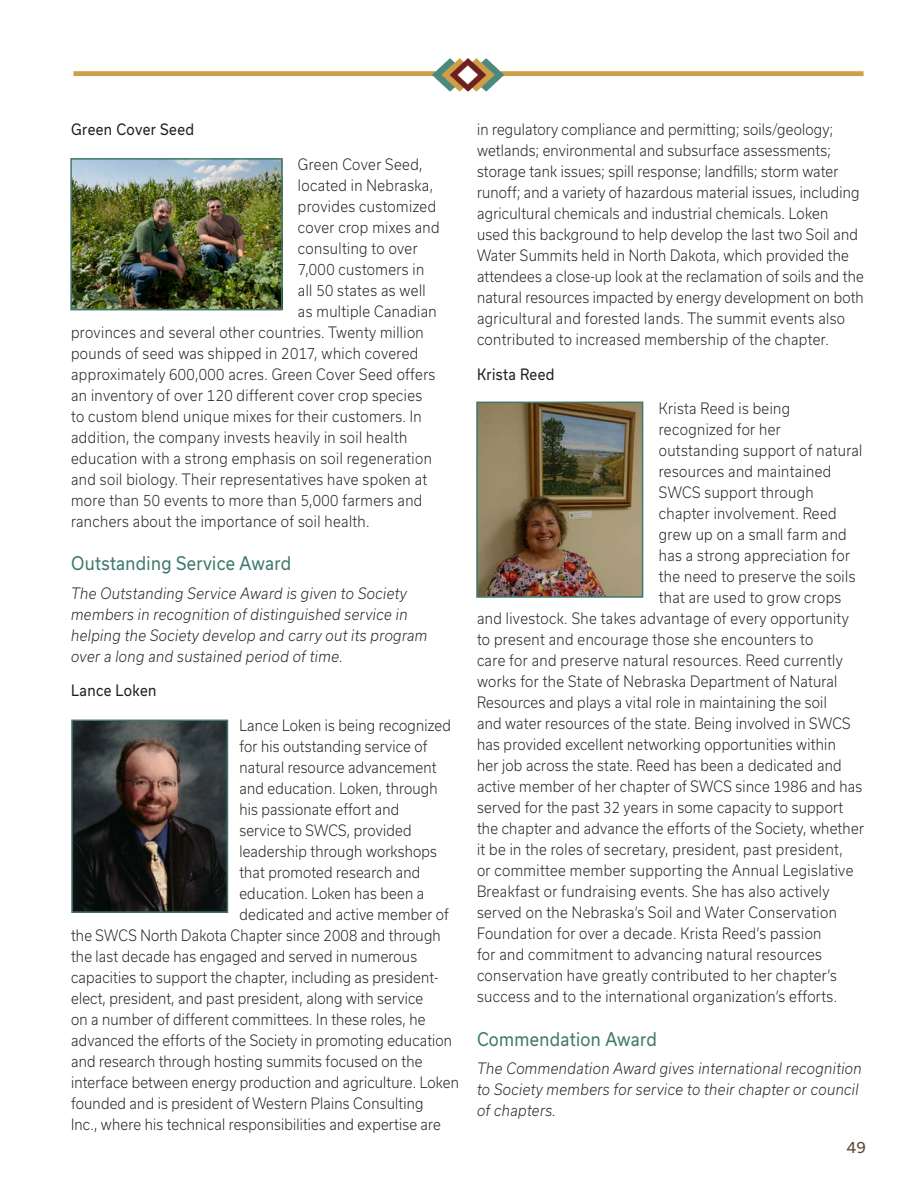
<style>
.page{position:relative;width:918px;height:1188px;background:#fff}
.page>*{position:absolute;margin:0;border:0;box-sizing:border-box;transform-origin:0 0}
.Subhead_2{font:18px "Usual";letter-spacing:.02em;color:#3f796d;scale:.9 1}
.Body{font:300 15px/21px "Usual";letter-spacing:.02em;color:#231f20;scale:.9 1}
.Body-2{font:italic 300 15px/21px "Usual";letter-spacing:.03em;color:#231f20;scale:.9 1}
.Body-3{font:15px "Usual";letter-spacing:.03em;color:#231f20;scale:.9 1}
.t1{font:15px "Usual";color:#5b472e}
</style>
<div class="page">
<img style="left:73px;top:58px;width:791px;height:34px">
<img style="left:73px;top:161px;width:207px;height:146px">
<img style="left:74px;top:723px;width:151px;height:187px">
<img style="left:479px;top:405px;width:161px;height:190px">
<div style="left:70px;top:158px;width:213px;height:152px;border:2px solid #3f796d"></div>
<div style="left:71px;top:720px;width:157px;height:193px;border:2px solid #3f796d"></div>
<div style="left:476px;top:402px;width:167px;height:196px;border:2px solid #3f796d"></div>
<p class="Body-3" style="left:71px;top:121px;width:138px">Green Cover Seed</p>
<p class="Body" style="left:298px;top:154px;width:140px">Green Cover Seed,</p>
<p class="Body" style="left:298px;top:175px;width:152px">located in Nebraska,</p>
<p class="Body" style="left:298px;top:196px;width:155px">provides customized</p>
<p class="Body" style="left:298px;top:217px;width:159px">cover crop mixes and</p>
<p class="Body" style="left:298px;top:238px;width:135px">consulting to over</p>
<p class="Body" style="left:298px;top:259px;width:142px">7,000 customers in</p>
<p class="Body" style="left:298px;top:280px;width:144px">all 50 states as well</p>
<p class="Body" style="left:298px;top:301px;width:156px">as multiple Canadian</p>
<p class="Body" style="left:71px;top:322px;width:393px">provinces and several other countries. Twenty million</p>
<p class="Body" style="left:71px;top:343px;width:387px">pounds of seed was shipped in 2017, which covered</p>
<p class="Body" style="left:71px;top:364px;width:406px">approximately 600,000 acres. Green Cover Seed offers</p>
<p class="Body" style="left:71px;top:385px;width:392px">an inventory of over 120 different cover crop species</p>
<p class="Body" style="left:71px;top:406px;width:391px">to custom blend unique mixes for their customers. In</p>
<p class="Body" style="left:71px;top:427px;width:375px">addition, the company invests heavily in soil health</p>
<p class="Body" style="left:71px;top:448px;width:402px">education with a strong emphasis on soil regeneration</p>
<p class="Body" style="left:71px;top:469px;width:397px">and soil biology. Their representatives have spoken at</p>
<p class="Body" style="left:71px;top:490px;width:392px">more than 50 events to more than 5,000 farmers and</p>
<p class="Body" style="left:71px;top:511px;width:333px">ranchers about the importance of soil health.</p>
<p class="Subhead_2" style="left:71px;top:553px;width:246px">Outstanding Service Award</p>
<p class="Body-2" style="left:71px;top:583px;width:397px">The Outstanding Service Award is given to Society members in recognition of distinguished service in helping the Society develop and carry out its program over a long and sustained period of time.</p>
<p class="Body-3" style="left:71px;top:682px;width:96px">Lance Loken</p>
<p class="Body" style="left:239px;top:715px;width:237px">Lance Loken is being recognized</p>
<p class="Body" style="left:239px;top:736px;width:210px">for his outstanding service of</p>
<p class="Body" style="left:239px;top:757px;width:220px">natural resource advancement</p>
<p class="Body" style="left:239px;top:778px;width:222px">and education. Loken, through</p>
<p class="Body" style="left:239px;top:799px;width:179px">his passionate effort and</p>
<p class="Body" style="left:239px;top:820px;width:193px">service to SWCS, provided</p>
<p class="Body" style="left:239px;top:841px;width:221px">leadership through workshops</p>
<p class="Body" style="left:239px;top:862px;width:202px">that promoted research and</p>
<p class="Body" style="left:239px;top:883px;width:207px">education. Loken has been a</p>
<p class="Body" style="left:239px;top:904px;width:234px">dedicated and active member of</p>
<p class="Body" style="left:71px;top:925px;width:412px">the SWCS North Dakota Chapter since 2008 and through</p>
<p class="Body" style="left:71px;top:946px;width:386px">the last decade has engaged and served in numerous</p>
<p class="Body" style="left:71px;top:967px;width:410px">capacities to support the chapter, including as president-</p>
<p class="Body" style="left:71px;top:988px;width:393px">elect, president, and past president, along with service</p>
<p class="Body" style="left:71px;top:1009px;width:395px">on a number of different committees. In these roles, he</p>
<p class="Body" style="left:71px;top:1030px;width:425px">advanced the efforts of the Society in promoting education</p>
<p class="Body" style="left:71px;top:1051px;width:392px">and research through hosting summits focused on the</p>
<p class="Body" style="left:71px;top:1072px;width:433px">interface between energy production and agriculture. Loken</p>
<p class="Body" style="left:71px;top:1093px;width:393px">founded and is president of Western Plains Consulting</p>
<p class="Body" style="left:71px;top:1114px;width:412px">Inc., where his technical responsibilities and expertise are</p>
<p class="Body" style="left:477px;top:119px;width:431px">in regulatory compliance and permitting; soils/geology; wetlands; environmental and subsurface assessments; storage tank issues; spill response; landfills; storm water runoff; and a variety of hazardous material issues, including agricultural chemicals and industrial chemicals. Loken used this background to help develop the last two Soil and Water Summits held in North Dakota, which provided the attendees a close-up look at the reclamation of soils and the natural resources impacted by energy development on both agricultural and forested lands. The summit events also contributed to increased membership of the chapter.</p>
<p class="Body-3" style="left:477px;top:366px;width:88px">Krista Reed</p>
<p class="Body" style="left:659px;top:398px;width:148px">Krista Reed is being</p>
<p class="Body" style="left:659px;top:419px;width:137px">recognized for her</p>
<p class="Body" style="left:659px;top:440px;width:228px">outstanding support of natural</p>
<p class="Body" style="left:659px;top:461px;width:193px">resources and maintained</p>
<p class="Body" style="left:659px;top:482px;width:174px">SWCS support through</p>
<p class="Body" style="left:659px;top:503px;width:199px">chapter involvement. Reed</p>
<p class="Body" style="left:659px;top:524px;width:210px">grew up on a small farm and</p>
<p class="Body" style="left:659px;top:545px;width:214px">has a strong appreciation for</p>
<p class="Body" style="left:659px;top:566px;width:220px">the need to preserve the soils</p>
<p class="Body" style="left:659px;top:587px;width:204px">that are used to grow crops</p>
<p class="Body" style="left:477px;top:608px;width:415px">and livestock. She takes advantage of every opportunity</p>
<p class="Body" style="left:477px;top:629px;width:375px">to present and encourage those she encounters to</p>
<p class="Body" style="left:477px;top:650px;width:408px">care for and preserve natural resources. Reed currently</p>
<p class="Body" style="left:477px;top:671px;width:402px">works for the State of Nebraska Department of Natural</p>
<p class="Body" style="left:477px;top:692px;width:390px">Resources and plays a vital role in maintaining the soil</p>
<p class="Body" style="left:477px;top:713px;width:417px">and water resources of the state. Being involved in SWCS</p>
<p class="Body" style="left:477px;top:734px;width:400px">has provided excellent networking opportunities within</p>
<p class="Body" style="left:477px;top:755px;width:407px">her job across the state. Reed has been a dedicated and</p>
<p class="Body" style="left:477px;top:776px;width:430px">active member of her chapter of SWCS since 1986 and has</p>
<p class="Body" style="left:477px;top:797px;width:408px">served for the past 32 years in some capacity to support</p>
<p class="Body" style="left:477px;top:818px;width:432px">the chapter and advance the efforts of the Society, whether</p>
<p class="Body" style="left:477px;top:839px;width:408px">it be in the roles of secretary, president, past president,</p>
<p class="Body" style="left:477px;top:860px;width:420px">or committee member supporting the Annual Legislative</p>
<p class="Body" style="left:477px;top:881px;width:393px">Breakfast or fundraising events. She has also actively</p>
<p class="Body" style="left:477px;top:902px;width:401px">served on the Nebraska’s Soil and Water Conservation</p>
<p class="Body" style="left:477px;top:923px;width:384px">Foundation for over a decade. Krista Reed’s passion</p>
<p class="Body" style="left:477px;top:944px;width:385px">for and commitment to advancing natural resources</p>
<p class="Body" style="left:477px;top:965px;width:402px">conservation have greatly contributed to her chapter’s</p>
<p class="Body" style="left:477px;top:986px;width:402px">success and to the international organization’s efforts.</p>
<p class="Subhead_2" style="left:477px;top:1029px;width:201px">Commendation Award</p>
<p class="Body-2" style="left:477px;top:1058px;width:429px">The Commendation Award gives international recognition to Society members for service to their chapter or council of chapters.</p>
<p class="t1" style="left:847px;top:1139px;width:20px">49</p>
</div>
